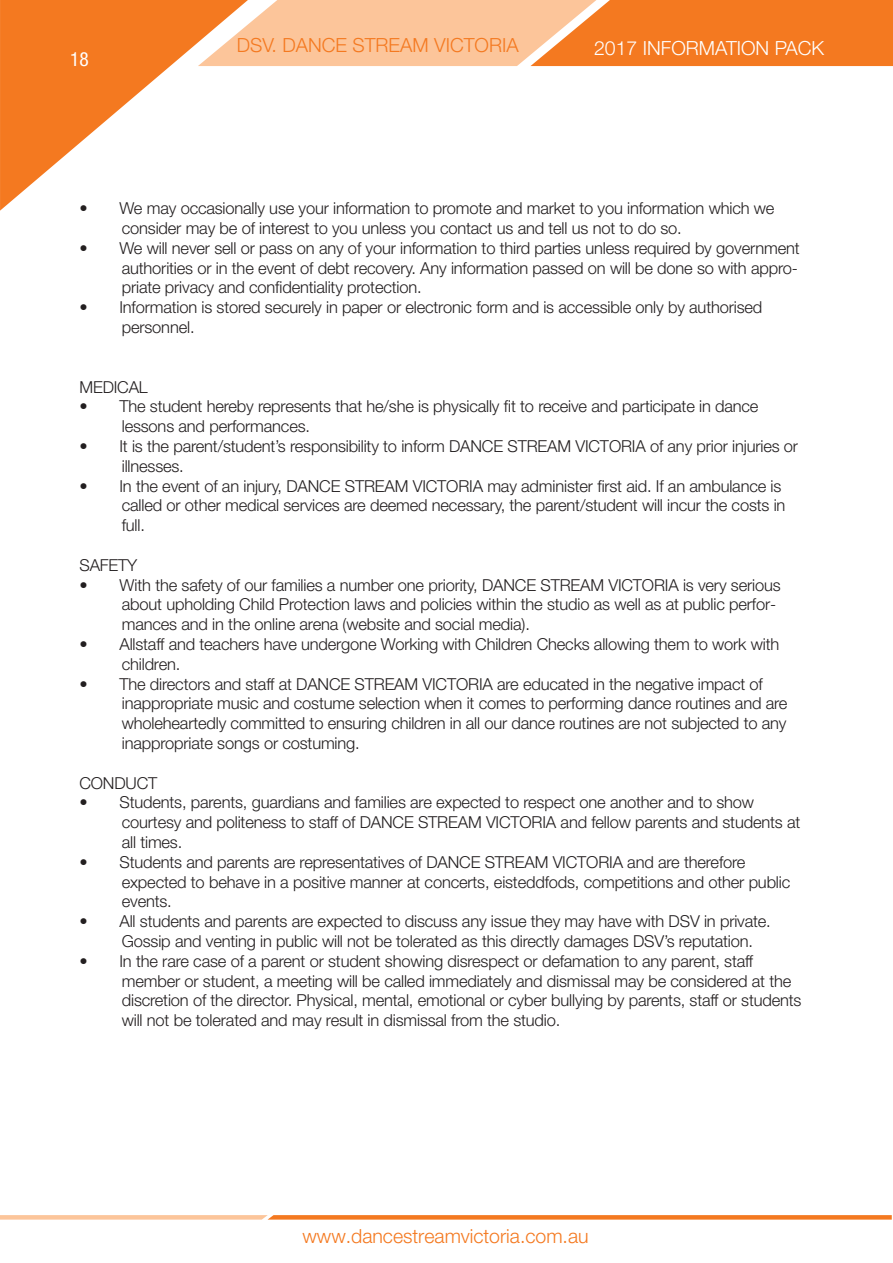
<style>
.page{position:relative;width:893px;height:1263px;background:#fff}
.page>*{position:absolute;margin:0;border:0;box-sizing:border-box;transform-origin:0 0}
.t1{font:300 19.5px "Helvetica Neue LT Pro";color:#f47920}
.t2{font:300 19.5px "Helvetica Neue LT Pro";color:#fff}
.t3{font:condensed 19.5px "Helvetica Neue LT Pro";color:#fff}
.t4{font:300 16.5px/19.8px "Helvetica Neue LT Pro";letter-spacing:-.01em;color:#231f20}
</style>
<div class="page">
<svg style="left:248px;top:0;width:645px;height:66px;background:#f8a060"></svg>
<svg style="left:0;top:0;width:248px;height:211px"></svg>
<svg style="left:0;top:1215px;width:892px;height:4px;background:#f6934b"></svg>
<p class="t3" style="left:70px;top:48px;width:20px">18</p>
<p class="t1" style="left:237px;top:34px;width:283px">DSV. DANCE STREAM VICTORIA</p>
<p class="t2" style="left:594px;top:36px;width:232px">2017 INFORMATION PACK</p>
<p class="t4" style="left:122px;top:198px;width:654px;text-indent:-42px">• We may occasionally use your information to promote and market to you information which we consider may be of interest to you unless you contact us and tell us not to do so.</p>
<p class="t4" style="left:122px;top:238px;width:679px;text-align:justify;text-indent:-42px">• We will never sell or pass on any of your information to third parties unless required by government authorities or in the event of debt recovery. Any information passed on will be done so with appro&shy;priate privacy and confidentiality protection.</p>
<p class="t4" style="left:122px;top:297px;width:642px;text-indent:-42px">• Information is stored securely in paper or electronic form and is accessible only by authorised personnel.</p>
<p class="t4" style="left:79px;top:376px;width:70px">MEDICAL</p>
<p class="t4" style="left:122px;top:396px;width:638px;text-indent:-42px">• The student hereby represents that he/she is physically fit to receive and participate in dance lessons and performances.</p>
<p class="t4" style="left:122px;top:436px;width:678px;text-indent:-42px">• It is the parent/student’s responsibility to inform DANCE STREAM VICTORIA of any prior injuries or illnesses.</p>
<p class="t4" style="left:122px;top:475px;width:665px;text-indent:-42px">• In the event of an injury, DANCE STREAM VICTORIA may administer first aid. If an ambulance is called or other medical services are deemed necessary, the parent/student will incur the costs in full.</p>
<p class="t4" style="left:79px;top:555px;width:59px">SAFETY</p>
<p class="t4" style="left:122px;top:574px;width:660px;text-indent:-42px">• With the safety of our families a number one priority, DANCE STREAM VICTORIA is very serious about upholding Child Protection laws and policies within the studio as well as at public perfor&shy;mances and in the online arena (website and social media).</p>
<p class="t4" style="left:122px;top:634px;width:659px;text-indent:-42px">• Allstaff and teachers have undergone Working with Children Checks allowing them to work with children.</p>
<p class="t4" style="left:122px;top:673px;width:667px;text-indent:-42px">• The directors and staff at DANCE STREAM VICTORIA are educated in the negative impact of inappropriate music and costume selection when it comes to performing dance routines and are wholeheartedly committed to ensuring children in all our dance routines are not subjected to any inappropriate songs or costuming.</p>
<p class="t4" style="left:79px;top:772px;width:79px">CONDUCT</p>
<p class="t4" style="left:122px;top:792px;width:680px;text-indent:-42px">• Students, parents, guardians and families are expected to respect one another and to show courtesy and politeness to staff of DANCE STREAM VICTORIA and fellow parents and students at all times.</p>
<p class="t4" style="left:122px;top:852px;width:670px;text-indent:-42px">• Students and parents are representatives of DANCE STREAM VICTORIA and are therefore expected to behave in a positive manner at concerts, eisteddfods, competitions and other public events.</p>
<p class="t4" style="left:122px;top:911px;width:651px;text-indent:-42px">• All students and parents are expected to discuss any issue they may have with DSV in private.<br>Gossip and venting in public will not be tolerated as this directly damages DSV’s reputation.</p>
<p class="t4" style="left:122px;top:951px;width:681px;text-indent:-42px">• In the rare case of a parent or student showing disrespect or defamation to any parent, staff member or student, a meeting will be called immediately and dismissal may be considered at the discretion of the director. Physical, mental, emotional or cyber bullying by parents, staff or students will not be tolerated and may result in dismissal from the studio.</p>
<p class="t1" style="left:302px;top:1224px;width:288px">www.dancestreamvictoria.com.au</p>
</div>
